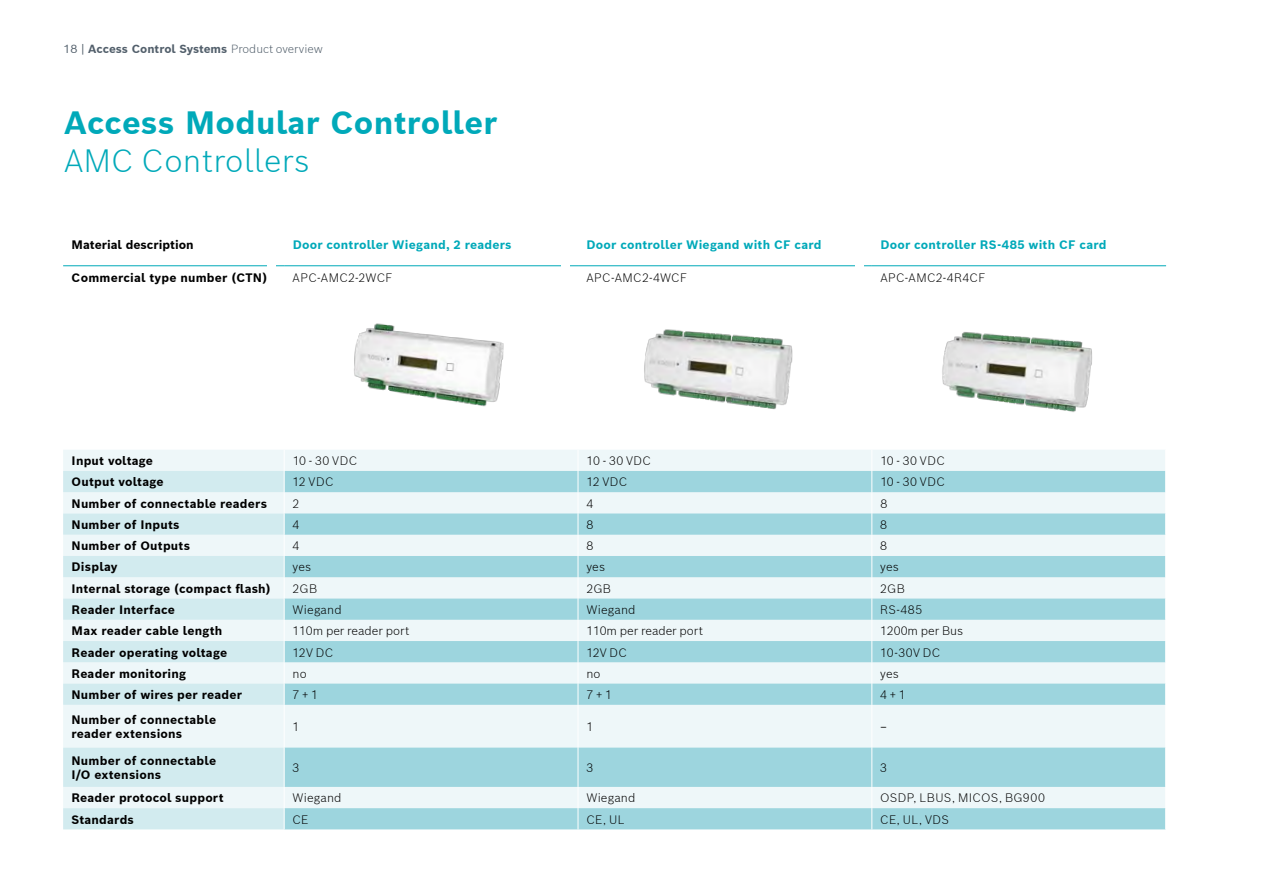
<style>
.page{position:relative;width:1263px;height:893px;background:#fff}
.page>*{position:absolute;margin:0;border:0;box-sizing:border-box;transform-origin:0 0}
.t1{font:700 31.5px "Bosch Sans";letter-spacing:.01em;color:#00a9b9}
.t2{font:300 31.5px "Bosch Sans";letter-spacing:.01em;color:#00a9b9}
.t3{font:700 12px/14.4px "Bosch Sans";letter-spacing:.015em;color:#000}
.t4{font:300 12px "Bosch Sans";letter-spacing:.015em;color:#000}
.t5{font:700 12px "Bosch Sans";letter-spacing:.015em;color:#00a9b9}
.t6{font:700 11.55px "Bosch Sans";letter-spacing:-.005em;color:#525f6b}
.s1{font-weight:400}
.s2{font-weight:300}
</style>
<div class="page">
<div style="left:63px;top:450px;width:1102px;height:21px;background:#eef7f9"></div>
<svg style="left:63px;top:471px;width:221px;height:358px;background:#dff0f3"></svg>
<svg style="left:285px;top:471px;width:880px;height:358px;background:#c3e5ea"></svg>
<svg style="left:578px;top:450px;width:1px;height:255px"></svg>
<hr style="left:578px;top:705px;width:1px;height:43px;background:#fff">
<hr style="left:578px;top:748px;width:1px;height:39px;background:#fff">
<svg style="left:578px;top:787px;width:1px;height:42px"></svg>
<svg style="left:871px;top:450px;width:1px;height:255px"></svg>
<svg style="left:1165px;top:471px;width:1px;height:234px"></svg>
<hr style="left:871px;top:705px;width:1px;height:43px;background:#fff">
<hr style="left:871px;top:748px;width:1px;height:39px;background:#fff">
<svg style="left:871px;top:787px;width:1px;height:42px"></svg>
<svg style="left:1165px;top:808px;width:1px;height:21px"></svg>
<svg style="left:284px;top:450px;width:1px;height:255px"></svg>
<svg style="left:284px;top:808px;width:1px;height:21px"></svg>
<hr style="left:63px;top:265px;width:221px;height:1px;background:#00a9b9">
<hr style="left:284px;top:265px;width:294px;height:1px;background:#00a9b9">
<hr style="left:578px;top:265px;width:294px;height:1px;background:#00a9b9">
<hr style="left:872px;top:265px;width:294px;height:1px;background:#00a9b9">
<img style="left:354px;top:323px;width:150px;height:84px">
<img style="left:644px;top:329px;width:149px;height:80px">
<img style="left:942px;top:332px;width:150px;height:80px">
<div style="left:268px;top:254px;width:8px;height:15px;background:#fff"></div>
<div style="left:561px;top:254px;width:9px;height:15px;background:#fff"></div>
<div style="left:855px;top:254px;width:9px;height:15px;background:#fff"></div>
<p class="t6" style="left:63px;top:41px;width:261px"><span class="s1">18 |</span> Access Control Systems <span class="s2">Product overview</span></p>
<h1 class="t1" style="left:64px;top:102px;width:434px">Access Modular Controller</h1>
<h1 class="t2" style="left:64px;top:140px;width:247px">AMC Controllers</h1>
<p class="t3" style="left:72px;top:237px;width:124px">Material description</p>
<p class="t5" style="left:293px;top:237px;width:220px">Door controller Wiegand, 2 readers</p>
<p class="t5" style="left:586px;top:237px;width:237px">Door controller Wiegand with CF card</p>
<p class="t5" style="left:880px;top:237px;width:228px">Door controller RS-485 with CF card</p>
<p class="t3" style="left:72px;top:270px;width:197px">Commercial type number (CTN)</p>
<p class="t4" style="left:293px;top:270px;width:101px">APC-AMC2-2WCF</p>
<p class="t4" style="left:586px;top:270px;width:102px">APC-AMC2-4WCF</p>
<p class="t4" style="left:880px;top:270px;width:107px">APC-AMC2-4R4CF</p>
<p class="t3" style="left:72px;top:453px;width:83px">Input voltage</p>
<p class="t4" style="left:293px;top:453px;width:66px">10 - 30 VDC</p>
<p class="t4" style="left:586px;top:453px;width:66px">10 - 30 VDC</p>
<p class="t4" style="left:880px;top:453px;width:66px">10 - 30 VDC</p>
<p class="t3" style="left:72px;top:475px;width:93px">Output voltage</p>
<p class="t4" style="left:293px;top:474px;width:43px">12 VDC</p>
<p class="t4" style="left:586px;top:474px;width:43px">12 VDC</p>
<p class="t4" style="left:880px;top:474px;width:66px">10 - 30 VDC</p>
<p class="t3" style="left:72px;top:496px;width:197px">Number of connectable readers</p>
<p class="t4" style="left:293px;top:495px;width:8px">2</p>
<p class="t4" style="left:586px;top:495px;width:8px">4</p>
<p class="t4" style="left:880px;top:495px;width:8px">8</p>
<p class="t3" style="left:72px;top:517px;width:109px">Number of Inputs</p>
<p class="t4" style="left:293px;top:517px;width:8px">4</p>
<p class="t4" style="left:586px;top:517px;width:8px">8</p>
<p class="t4" style="left:880px;top:517px;width:8px">8</p>
<p class="t3" style="left:72px;top:538px;width:120px">Number of Outputs</p>
<p class="t4" style="left:293px;top:538px;width:8px">4</p>
<p class="t4" style="left:586px;top:538px;width:8px">8</p>
<p class="t4" style="left:880px;top:538px;width:8px">8</p>
<p class="t3" style="left:72px;top:560px;width:48px">Display</p>
<p class="t4" style="left:293px;top:559px;width:20px">yes</p>
<p class="t4" style="left:586px;top:559px;width:20px">yes</p>
<p class="t4" style="left:880px;top:559px;width:20px">yes</p>
<p class="t3" style="left:72px;top:581px;width:201px">Internal storage (compact flash)</p>
<p class="t4" style="left:293px;top:580px;width:26px">2GB</p>
<p class="t4" style="left:586px;top:580px;width:26px">2GB</p>
<p class="t4" style="left:880px;top:580px;width:26px">2GB</p>
<p class="t3" style="left:72px;top:602px;width:105px">Reader Interface</p>
<p class="t4" style="left:293px;top:602px;width:51px">Wiegand</p>
<p class="t4" style="left:586px;top:602px;width:51px">Wiegand</p>
<p class="t4" style="left:880px;top:602px;width:44px">RS-485</p>
<p class="t3" style="left:72px;top:623px;width:152px">Max reader cable length</p>
<p class="t4" style="left:293px;top:623px;width:118px">110m per reader port</p>
<p class="t4" style="left:586px;top:623px;width:118px">110m per reader port</p>
<p class="t4" style="left:880px;top:623px;width:85px">1200m per Bus</p>
<p class="t3" style="left:72px;top:645px;width:157px">Reader operating voltage</p>
<p class="t4" style="left:293px;top:644px;width:42px">12V DC</p>
<p class="t4" style="left:586px;top:644px;width:42px">12V DC</p>
<p class="t4" style="left:880px;top:644px;width:62px">10-30V DC</p>
<p class="t3" style="left:72px;top:666px;width:116px">Reader monitoring</p>
<p class="t4" style="left:293px;top:665px;width:16px">no</p>
<p class="t4" style="left:586px;top:665px;width:16px">no</p>
<p class="t4" style="left:880px;top:665px;width:20px">yes</p>
<p class="t3" style="left:72px;top:687px;width:172px">Number of wires per reader</p>
<p class="t4" style="left:293px;top:687px;width:27px">7 + 1</p>
<p class="t4" style="left:586px;top:687px;width:27px">7 + 1</p>
<p class="t4" style="left:880px;top:687px;width:27px">4 + 1</p>
<p class="t3" style="left:72px;top:712px;width:146px">Number of connectable reader extensions</p>
<p class="t4" style="left:292px;top:719px;width:8px">1</p>
<p class="t4" style="left:586px;top:719px;width:8px">1</p>
<p class="t4" style="left:880px;top:719px;width:8px">–</p>
<p class="t3" style="left:71px;top:753px;width:146px">Number of connectable<br>I/O extensions</p>
<p class="t4" style="left:292px;top:760px;width:8px">3</p>
<p class="t4" style="left:586px;top:760px;width:8px">3</p>
<p class="t4" style="left:880px;top:760px;width:8px">3</p>
<p class="t3" style="left:71px;top:791px;width:154px">Reader protocol support</p>
<p class="t4" style="left:292px;top:790px;width:51px">Wiegand</p>
<p class="t4" style="left:586px;top:790px;width:51px">Wiegand</p>
<p class="t4" style="left:880px;top:790px;width:166px">OSDP, LBUS, MICOS, BG900</p>
<p class="t3" style="left:71px;top:812px;width:64px">Standards</p>
<p class="t4" style="left:292px;top:811px;width:18px">CE</p>
<p class="t4" style="left:586px;top:811px;width:40px">CE, UL</p>
<p class="t4" style="left:880px;top:811px;width:70px">CE, UL, VDS</p>
</div>
